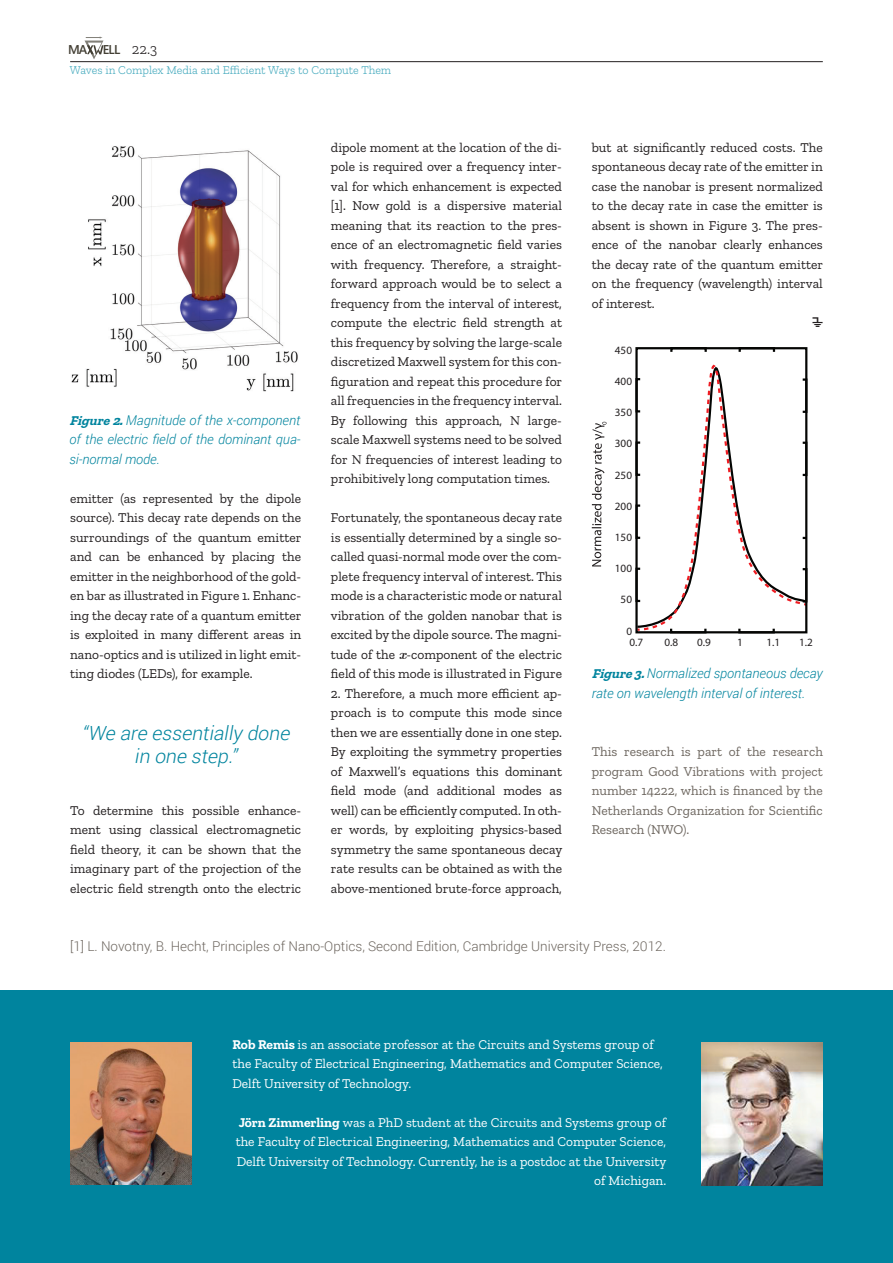
<style>
.page{position:relative;width:893px;height:1263px;background:#fff}
.page>*{position:absolute;margin:0;border:0;box-sizing:border-box;transform-origin:0 0}
.p-text-quote{font:italic 300 19.5px/23.4px "Roboto";color:#00849e;text-align:center}
.p-text-body{font:13.5px/19.5px "Zilla Slab";color:#231f20;text-align:justify}
.p-text-body-2{font:13.5px/19.5px "Zilla Slab";color:#fff}
.p-text-caption{font:italic 300 13.5px/19.5px "Roboto";color:#00849e;text-align:justify}
.p-text-body-3{font:13.5px/19.5px "Zilla Slab";color:#6d665f;text-align:justify}
.p-text-body-4{font:300 13.5px "Roboto";color:#6d665f}
.p-text-body-5{font:13.5px "Maxwell";color:#231f20}
.t1{font:600 12.75px "Segoe UI";color:#433f34}
.p-header-subtitle-L{font:300 12px "Zilla Slab";color:#46aabe}
.t2{font:11.1px/11.4px "Myriad Pro";color:#231f20}
.s1{font-family:"Zilla Slab";font-weight:300;font-size:15px;color:#231f20}
.s2{font-family:"Zilla Slab";font-weight:700}
.s3{font-family:"Minion Pro"}
.s4{font-family:"CMU Serif";font-weight:700;font-style:italic}
.s5{font-weight:700}
</style>
<div class="page">
<hr style="left:70px;top:61px;width:753px;height:1px;background:#231f20">
<svg style="left:592px;top:422px;width:15px;height:144px"></svg>
<div style="left:670px;top:628px;width:36px;height:5px;border:2px solid #040503"></div>
<div style="left:738px;top:628px;width:37px;height:5px;border:2px solid #040503"></div>
<svg style="left:635px;top:360px;width:173px;height:272px"></svg>
<div style="left:802px;top:568px;width:5px;height:34px;border:2px solid #040503"></div>
<div style="left:739px;top:347px;width:36px;height:6px;border:2px solid #040503"></div>
<div style="left:670px;top:347px;width:37px;height:6px;border:2px solid #040503"></div>
<img style="left:71px;top:146px;width:227px;height:246px">
<svg style="left:85px;top:36px;width:18px;height:23px"></svg>
<div style="left:0;top:990px;width:893px;height:273px;background:#00849e"></div>
<img style="left:70px;top:1042px;width:121px;height:143px">
<img style="left:702px;top:1042px;width:121px;height:144px">
<p class="t1" style="left:68px;top:38px;width:91px">MA ELL <span class="s1">22.3</span></p>
<p class="p-header-subtitle-L" style="left:70px;top:63px;width:323px">Waves in Complex Media and Efficient Ways to Compute Them</p>
<p class="p-text-caption" style="left:69px;top:410px;width:233px"><span class="s2">Figure2.</span>Magnitude of the x-component of the electric field of the dominant qua&shy;si-normal mode.</p>
<p class="p-text-body" style="left:70px;top:488px;width:233px">emitter (as represented by the dipole source). This decay rate depends on the surroundings of the quantum emitter and can be enhanced by placing the emitter in the neighborhood of the gold&shy;en bar as illustrated in Figure 1. Enhanc&shy;ing the decay rate of a quantum emitter is exploited in many different areas in nano-optics and is utilized in light emit&shy;ting diodes (LEDs), for example.</p>
<p class="p-text-quote" style="left:82px;top:721px;width:213px">“We are essentially done in one step.”</p>
<p class="p-text-body" style="left:70px;top:800px;width:233px">To determine this possible enhance&shy;ment using classical electromagnetic field theory, it can be shown that the imaginary part of the projection of the electric field strength onto the electric</p>
<p class="p-text-body" style="left:331px;top:137px;width:233px">dipole moment at the location of the di&shy;pole is required over a frequency inter&shy;val for which enhancement is expected [1]. Now gold is a dispersive material meaning that its reaction to the pres&shy;ence of an electromagnetic field varies with frequency. Therefore, a straight&shy;forward approach would be to select a frequency from the interval of interest, compute the electric field strength at this frequency by solving the large-scale discretized Maxwell system for this con&shy;figuration and repeat this procedure for all frequencies in the frequency interval.<br>By following this approach, <span class="s3">N</span> large&shy;scale Maxwell systems need to be solved for <span class="s3">N</span> frequencies of interest leading to prohibitively long computation times.</p>
<p class="p-text-body" style="left:331px;top:508px;width:233px">Fortunately, the spontaneous decay rate is essentially determined by a single so&shy;called quasi-normal mode over the com&shy;plete frequency interval of interest. This mode is a characteristic mode or natural vibration of the golden nanobar that is excited by the dipole source. The magni&shy;tude of the <span class="s4">x</span>-component of the electric field of this mode is illustrated in Figure</p>
<p class="p-text-body" style="left:331px;top:683px;width:233px">2. Therefore, a much more efficient ap&shy;proach is to compute this mode since then we are essentially done in one step.<br>By exploiting the symmetry properties of Maxwell’s equations this dominant field mode (and additional modes as well) can be efficiently computed. In oth&shy;er words, by exploiting physics-based symmetry the same spontaneous decay rate results can be obtained as with the above-mentioned brute-force approach,</p>
<p class="p-text-body" style="left:592px;top:137px;width:233px">but at significantly reduced costs. The spontaneous decay rate of the emitter in case the nanobar is present normalized to the decay rate in case the emitter is absent is shown in Figure 3. The pres&shy;ence of the nanobar clearly enhances the decay rate of the quantum emitter on the frequency (wavelength) interval of interest.</p>
<p class="p-text-body-5" style="left:815px;top:316px;width:9px">Ê</p>
<p class="t2" style="left:615px;top:344px;width:19px">450</p>
<p class="t2" style="left:615px;top:375px;width:19px">400</p>
<p class="t2" style="left:615px;top:406px;width:19px">350</p>
<p class="t2" style="left:615px;top:438px;width:19px">300</p>
<p class="t2" style="left:615px;top:469px;width:19px">250</p>
<p class="t2" style="left:615px;top:500px;width:19px">200</p>
<p class="t2" style="left:615px;top:531px;width:19px">150</p>
<p class="t2" style="left:615px;top:563px;width:19px">100</p>
<p class="t2" style="left:621px;top:594px;width:13px">50</p>
<p class="t2" style="left:626px;top:625px;width:18px">0<br>0.7</p>
<p class="t2" style="left:665px;top:636px;width:15px">0.8</p>
<p class="t2" style="left:697px;top:636px;width:15px">0.9</p>
<p class="t2" style="left:737px;top:636px;width:7px">1</p>
<p class="t2" style="left:766px;top:636px;width:15px">1.1</p>
<p class="t2" style="left:799px;top:636px;width:15px">1.2</p>
<p class="p-text-caption" style="left:592px;top:663px;width:233px"><span class="s2">Figure3.</span>Normalized spontaneous decay rate on wavelength interval of interest.</p>
<p class="p-text-body-3" style="left:592px;top:742px;width:233px">This research is part of the research program Good Vibrations with project number 14222, which is financed by the Netherlands Organization for Scientific Research (NWO).</p>
<p class="p-text-body-4" style="left:70px;top:937px;width:597px">[1] L. Novotny, B. Hecht, Principles of Nano-Optics, Second Edition, Cambridge University Press, 2012.</p>
<p class="p-text-body-2" style="left:232px;top:1034px;width:432px"><span class="s5">Rob Remis</span> is an associate professor at the Circuits and Systems group of the Faculty of Electrical Engineering, Mathematics and Computer Science,<br>Delft University of Technology.</p>
<p class="p-text-body-2" style="left:236px;top:1112px;width:432px;text-align:right"><span class="s5">Jörn Zimmerling</span> was a PhD student at the Circuits and Systems group of the Faculty of Electrical Engineering, Mathematics and Computer Science, Delft University of Technology. Currently, he is a postdoc at the University of Michigan.</p>
</div>
